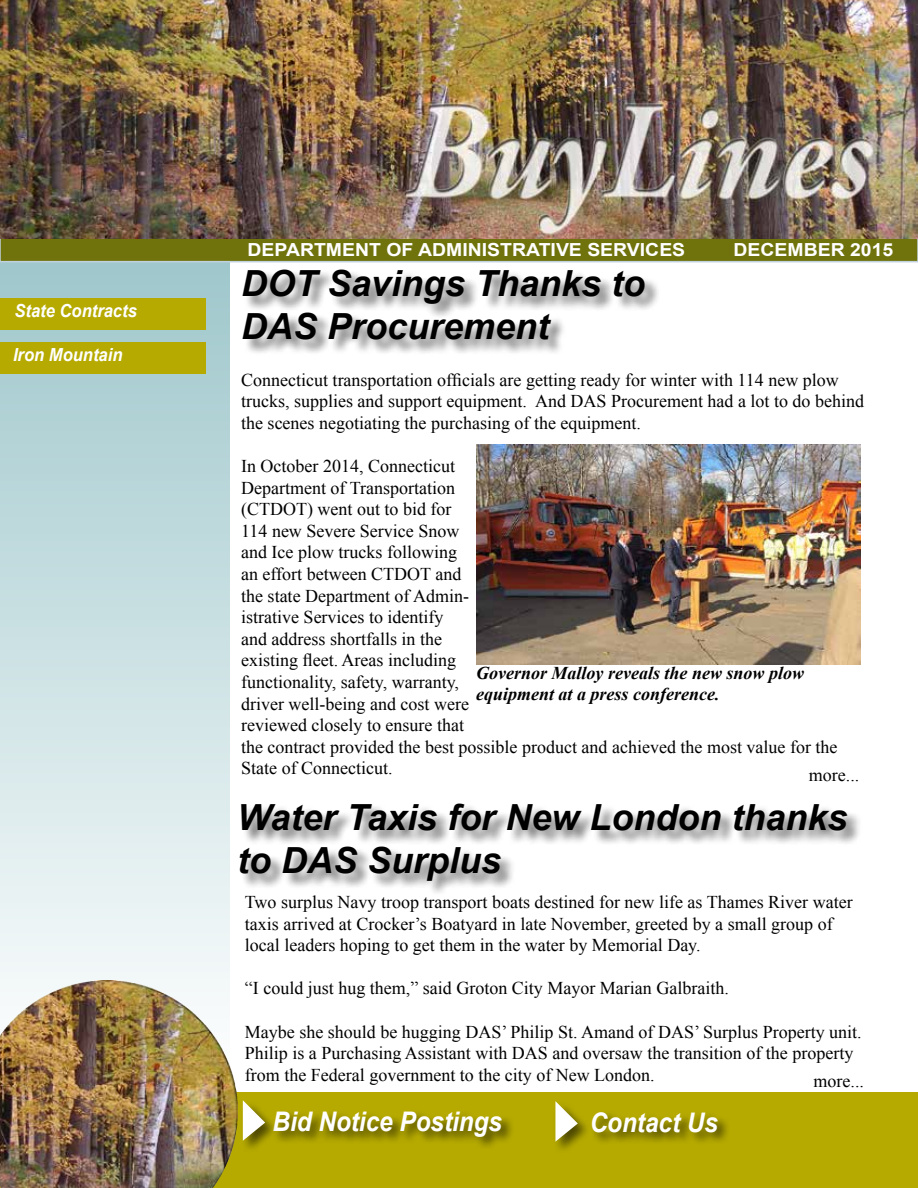
<style>
.page{position:relative;width:918px;height:1188px;background:#fff}
.page>*{position:absolute;margin:0;border:0;box-sizing:border-box;transform-origin:0 0}
.t1{font:italic 700 36px/43.2px "Arial";color:#000}
.t2{font:italic 700 27px "Arial";color:#fff;scale:.9 1}
.t3{font:18px/21.6px "Times New Roman";color:#000}
.t4{font:italic 700 18px/21.6px "Times New Roman";color:#000}
.t5{font:700 18px "Arial";color:#fff;scale:1.08 1}
.t6{font:italic 700 18px "Arial";color:#fff;scale:.92 1}
</style>
<div class="page">
<svg style="left:0;top:262px;width:230px;height:718px;background:#cbe0e2"></svg>
<div style="left:0;top:1092px;width:918px;height:96px;background:#b6aa00"></div>
<div style="left:272px;top:1109px;width:244px;height:41px;background:#000;opacity:.6"></div>
<div style="left:0;top:238px;width:918px;height:24px;background:#70730c"></div>
<div style="left:0;top:237px;width:918px;height:25px;border:2px solid #c0d0dd"></div>
<div style="left:241px;top:1100px;width:38px;height:54px;background:#000;opacity:.57"></div>
<svg style="left:243px;top:1100px;width:22px;height:41px"></svg>
<div style="left:590px;top:1110px;width:142px;height:36px;background:#000;opacity:.6"></div>
<div style="left:553px;top:1101px;width:38px;height:54px;background:#000;opacity:.57"></div>
<svg style="left:555px;top:1101px;width:23px;height:41px"></svg>
<div style="left:0;top:298px;width:205px;height:31px;background:#b6aa00"></div>
<div style="left:0;top:342px;width:205px;height:31px;background:#b6aa00"></div>
<div style="left:241px;top:804px;width:622px;height:93px;background:#000;opacity:.57"></div>
<div style="left:244px;top:269px;width:417px;height:87px;background:#000;opacity:.57"></div>
<img style="left:0;top:0;width:917px;height:238px">
<img style="left:0;top:980px;width:231px;height:208px">
<img style="left:476px;top:444px;width:384px;height:221px">
<p class="t6" style="left:15px;top:299px;width:135px">State Contracts</p>
<p class="t6" style="left:13px;top:343px;width:120px">Iron Mountain</p>
<p class="t5" style="left:248px;top:238px;width:407px">DEPARTMENT OF ADMINISTRATIVE SERVICES</p>
<p class="t5" style="left:734px;top:238px;width:150px">DECEMBER 2015</p>
<h1 class="t1" style="left:241px;top:262px;width:406px">DOT Savings Thanks to<br>DAS Procurement</h1>
<p class="t3" style="left:241px;top:368px;width:624px">Connecticut transportation officials are getting ready for winter with 114 new plow trucks, supplies and support equipment. And DAS Procurement had a lot to do behind the scenes negotiating the purchasing of the equipment.</p>
<p class="t3" style="left:241px;top:455px;width:598px">In October 2014, Connecticut<br>Department of Transportation<br>(CTDOT) went out to bid for<br>114 new Severe Service Snow<br>and Ice plow trucks following<br>an effort between CTDOT and<br>the state Department of Admin-<br>istrative Services to identify<br>and address shortfalls in the<br>existing fleet. Areas including<br>functionality, safety, warranty,<br>driver well-being and cost were<br>reviewed closely to ensure that<br>the contract provided the best possible product and achieved the most value for the State of Connecticut.</p>
<p class="t4" style="left:476px;top:661px;width:330px">Governor Malloy reveals the new snow plow equipment at a press conference.</p>
<p class="t3" style="left:809px;top:764px;width:52px">more...</p>
<h1 class="t1" style="left:237px;top:797px;width:612px">Water Taxis for New London thanks to DAS Surplus</h1>
<p class="t3" style="left:245px;top:891px;width:609px">Two surplus Navy troop transport boats destined for new life as Thames River water taxis arrived at Crocker’s Boatyard in late November, greeted by a small group of local leaders hoping to get them in the water by Memorial Day.</p>
<p class="t3" style="left:245px;top:977px;width:485px">“I could just hug them,” said Groton City Mayor Marian Galbraith.</p>
<p class="t3" style="left:245px;top:1021px;width:618px">Maybe she should be hugging DAS’ Philip St. Amand of DAS’ Surplus Property unit.<br>Philip is a Purchasing Assistant with DAS and oversaw the transition of the property from the Federal government to the city of New London.</p>
<p class="t3" style="left:814px;top:1070px;width:52px">more...</p>
<h2 class="t2" style="left:273px;top:1103px;width:257px">Bid Notice Postings</h2>
<h2 class="t2" style="left:590px;top:1104px;width:144px">Contact Us</h2>
</div>
